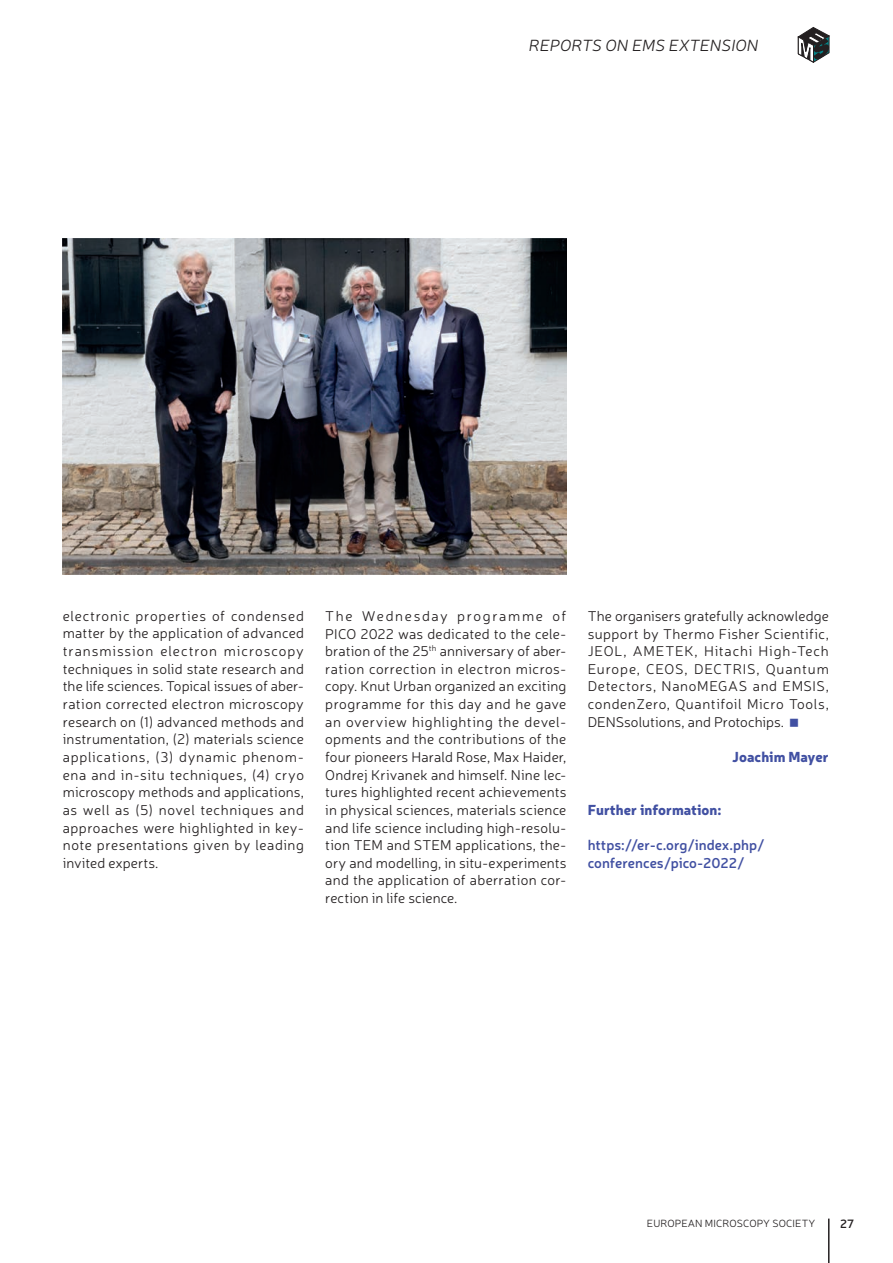
<style>
.page{position:relative;width:893px;height:1263px;background:#fff}
.page>*{position:absolute;margin:0;border:0;box-sizing:border-box;transform-origin:0 0}
.t1{font:italic 300 16.35px "Neris";letter-spacing:.01em;color:#231f20}
.t2{font:300 14.25px/17.7px "Neris";letter-spacing:.02em;color:#231f20;text-align:justify}
.t3{font:600 14.25px/17.7px "Neris";color:#4150a2}
.t4{font:900 14.25px "Neris";color:#4150a2}
.t5{font:600 12px "Neris";color:#231f20}
.t6{font:300 10.5px "Neris";letter-spacing:.01em;color:#231f20}
</style>
<div class="page">
<hr style="left:827px;top:1218px;width:2px;height:44px;background:#231f20">
<svg style="left:797px;top:27px;width:32px;height:36px"></svg>
<img style="left:63px;top:239px;width:503px;height:335px">
<p class="t1" style="left:528px;top:35px;width:231px">REPORTS ON EMS EXTENSION</p>
<p class="t2" style="left:63px;top:606px;width:242px">electronic properties of condensed matter by the application of advanced transmission electron microscopy techniques in solid state research and the life sciences. Topical issues of aber&shy;ration corrected electron microscopy research on (1) advanced methods and instrumentation, (2) materials science applications, (3) dynamic phenom&shy;ena and in-situ techniques, (4) cryo microscopy methods and applications, as well as (5) novel techniques and approaches were highlighted in key&shy;note presentations given by leading invited experts.</p>
<p class="t2" style="left:325px;top:606px;width:242px">The Wednesday programme of PICO 2022 was dedicated to the cele&shy;bration of the 25<sup>th</sup> anniversary of aber&shy;ration correction in electron micros&shy;copy. Knut Urban organized an exciting programme for this day and he gave an overview highlighting the devel&shy;opments and the contributions of the four pioneers Harald Rose, Max Haider, Ondrej Krivanek and himself. Nine lec&shy;tures highlighted recent achievements in physical sciences, materials science and life science including high-resolu&shy;tion TEM and STEM applications, the&shy;ory and modelling, in situ-experiments and the application of aberration cor&shy;rection in life science.</p>
<p class="t2" style="left:587px;top:606px;width:242px">The organisers gratefully acknowledge support by Thermo Fisher Scientific, JEOL, AMETEK, Hitachi High-Tech Europe, CEOS, DECTRIS, Quantum Detectors, NanoMEGAS and EMSIS, condenZero, Quantifoil Micro Tools, DENSsolutions, and Protochips.</p>
<p class="t4" style="left:732px;top:746px;width:98px">Joachim Mayer</p>
<p class="t4" style="left:587px;top:799px;width:135px">Further information:</p>
<p class="t3" style="left:587px;top:835px;width:178px">https://er-c.org/index.php/ conferences/pico-2022/</p>
<p class="t6" style="left:646px;top:1215px;width:170px">EUROPEAN MICROSCOPY SOCIETY</p>
<p class="t5" style="left:839px;top:1214px;width:15px">27</p>
</div>
